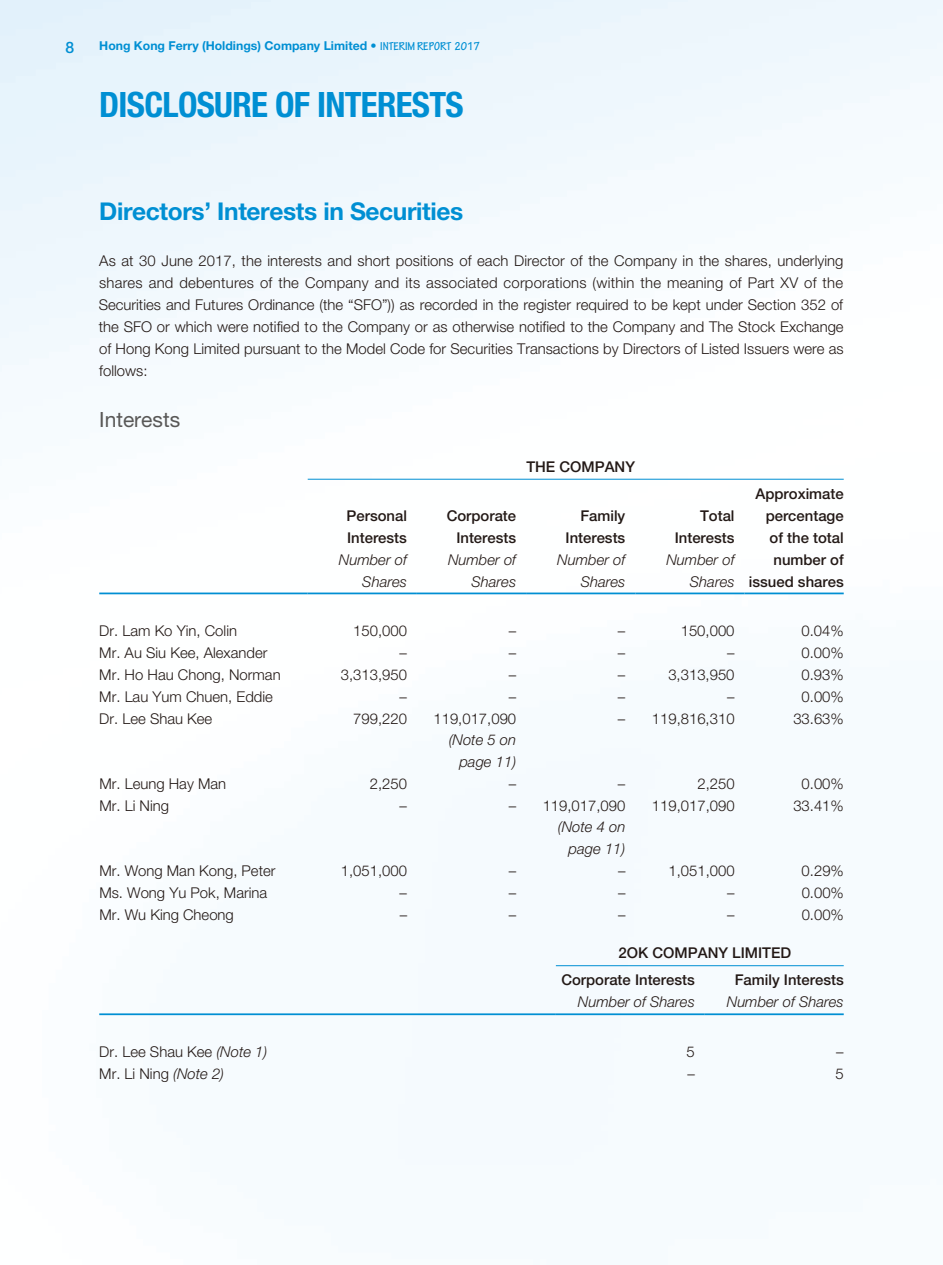
<style>
.page{position:relative;width:943px;height:1265px;background:#fff}
.page>*{position:absolute;margin:0;border:0;box-sizing:border-box;transform-origin:0 0}
.t1{font:700 condensed 35px "Helvetica Neue LT Std";letter-spacing:-.02em;color:#008fd3}
.t2{font:700 24.5px "Helvetica Neue LT Std";letter-spacing:-.015em;color:#008fd3}
.t3{font:21px "Helvetica Neue LT Std";color:#595857}
.t4{font:500 15.75px "Helvetica Neue LT Std";color:#008fd3}
.t5{font:300 14.88px/21.9px "Helvetica Neue LT Std";color:#231916;text-align:justify}
.t6{font:500 14.88px/21.9px "Helvetica Neue LT Std";color:#231916;text-align:right}
.t7{font:italic 300 14.88px/21.9px "Helvetica Neue LT Std";color:#231916;text-align:right}
.t8{font:700 12.25px "Helvetica Neue LT Std";color:#008fd3}
.s1{font-family:"Tekton Pro";font-stretch:condensed}
.s2{font-style:italic}
</style>
<div class="page">
<img style="left:0;top:0;width:943px;height:1016px">
<hr style="left:308px;top:479px;width:535px;height:1px;background:#008fd3">
<hr style="left:99px;top:593px;width:209px;height:1px;background:#008fd3">
<hr style="left:308px;top:593px;width:109px;height:1px;background:#008fd3">
<hr style="left:417px;top:593px;width:109px;height:1px;background:#008fd3">
<hr style="left:526px;top:593px;width:109px;height:1px;background:#008fd3">
<hr style="left:635px;top:593px;width:109px;height:1px;background:#008fd3">
<hr style="left:744px;top:593px;width:99px;height:1px;background:#008fd3">
<hr style="left:556px;top:965px;width:287px;height:1px;background:#008fd3">
<hr style="left:99px;top:1013px;width:457px;height:2px;background:#008fd3">
<hr style="left:556px;top:1013px;width:148px;height:2px;background:#008fd3">
<hr style="left:704px;top:1013px;width:139px;height:2px;background:#008fd3">
<p class="t4" style="left:66px;top:38px;width:10px">8</p>
<p class="t8" style="left:99px;top:38px;width:382px">Hong Kong Ferry (Holdings) Company Limited • <span class="s1">INTERIM REPORT 2017</span></p>
<h1 class="t1" style="left:99px;top:83px;width:366px">DISCLOSURE OF INTERESTS</h1>
<h2 class="t2" style="left:99px;top:196px;width:365px">Directors’ Interests in Securities</h2>
<p class="t5" style="left:99px;top:250px;width:746px">As at 30 June 2017, the interests and short positions of each Director of the Company in the shares, underlying shares and debentures of the Company and its associated corporations (within the meaning of Part XV of the Securities and Futures Ordinance (the “SFO”)) as recorded in the register required to be kept under Section 352 of the SFO or which were notified to the Company or as otherwise notified to the Company and The Stock Exchange of Hong Kong Limited pursuant to the Model Code for Securities Transactions by Directors of Listed Issuers were as follows:</p>
<h3 class="t3" style="left:99px;top:407px;width:82px">Interests</h3>
<p class="t6" style="left:526px;top:455px;width:110px">THE COMPANY</p>
<p class="t6" style="left:346px;top:504px;width:62px;text-align:left">Personal<br>Interests</p>
<p class="t6" style="left:446px;top:504px;width:71px">Corporate<br>Interests</p>
<p class="t6" style="left:565px;top:504px;width:61px">Family<br>Interests</p>
<p class="t6" style="left:674px;top:504px;width:61px">Total<br>Interests</p>
<p class="t6" style="left:765px;top:483px;width:79px;text-align:justify;text-indent:-10px">Approximate percentage of the total</p>
<p class="t7" style="left:339px;top:548px;width:70px">Number of<br>Shares</p>
<p class="t7" style="left:448px;top:548px;width:70px">Number of<br>Shares</p>
<p class="t7" style="left:557px;top:548px;width:70px">Number of<br>Shares</p>
<p class="t7" style="left:666px;top:548px;width:70px">Number of<br>Shares</p>
<p class="t6" style="left:749px;top:548px;width:96px">number of issued shares</p>
<p class="t5" style="left:99px;top:620px;width:139px">Dr. Lam Ko Yin, Colin</p>
<p class="t5" style="left:353px;top:620px;width:55px">150,000</p>
<p class="t5" style="left:508px;top:620px;width:9px">–</p>
<p class="t5" style="left:618px;top:620px;width:9px">–</p>
<p class="t5" style="left:680px;top:620px;width:55px">150,000</p>
<p class="t5" style="left:801px;top:620px;width:44px">0.04%</p>
<p class="t5" style="left:99px;top:641px;width:170px">Mr. Au Siu Kee, Alexander</p>
<p class="t5" style="left:399px;top:641px;width:9px">–</p>
<p class="t5" style="left:508px;top:641px;width:9px">–</p>
<p class="t5" style="left:618px;top:641px;width:9px">–</p>
<p class="t5" style="left:727px;top:641px;width:9px">–</p>
<p class="t5" style="left:801px;top:641px;width:44px">0.00%</p>
<p class="t5" style="left:99px;top:663px;width:183px">Mr. Ho Hau Chong, Norman</p>
<p class="t5" style="left:341px;top:663px;width:68px">3,313,950</p>
<p class="t5" style="left:508px;top:663px;width:9px">–</p>
<p class="t5" style="left:618px;top:663px;width:9px">–</p>
<p class="t5" style="left:668px;top:663px;width:68px">3,313,950</p>
<p class="t5" style="left:801px;top:663px;width:44px">0.93%</p>
<p class="t5" style="left:99px;top:685px;width:175px">Mr. Lau Yum Chuen, Eddie</p>
<p class="t5" style="left:399px;top:685px;width:9px">–</p>
<p class="t5" style="left:509px;top:685px;width:9px">–</p>
<p class="t5" style="left:618px;top:685px;width:9px">–</p>
<p class="t5" style="left:727px;top:685px;width:9px">–</p>
<p class="t5" style="left:801px;top:685px;width:44px">0.00%</p>
<p class="t5" style="left:99px;top:707px;width:114px">Dr. Lee Shau Kee</p>
<p class="t5" style="left:353px;top:707px;width:55px">799,220</p>
<p class="t5" style="left:433px;top:707px;width:84px">119,017,090</p>
<p class="t7" style="left:448px;top:728px;width:69px">(Note 5 on page 11)</p>
<p class="t5" style="left:618px;top:707px;width:118px">– 119,816,310</p>
<p class="t5" style="left:793px;top:707px;width:52px">33.63%</p>
<p class="t5" style="left:99px;top:772px;width:128px">Mr. Leung Hay Man</p>
<p class="t5" style="left:370px;top:772px;width:39px">2,250</p>
<p class="t5" style="left:509px;top:772px;width:9px">–</p>
<p class="t5" style="left:618px;top:772px;width:9px">–</p>
<p class="t5" style="left:697px;top:772px;width:39px">2,250</p>
<p class="t5" style="left:801px;top:772px;width:44px">0.00%</p>
<p class="t5" style="left:99px;top:794px;width:71px">Mr. Li Ning</p>
<p class="t5" style="left:399px;top:794px;width:9px">–</p>
<p class="t5" style="left:509px;top:794px;width:118px">– 119,017,090</p>
<p class="t7" style="left:558px;top:815px;width:69px">(Note 4 on page 11)</p>
<p class="t5" style="left:652px;top:794px;width:84px">119,017,090</p>
<p class="t5" style="left:793px;top:794px;width:52px">33.41%</p>
<p class="t5" style="left:99px;top:860px;width:178px">Mr. Wong Man Kong, Peter</p>
<p class="t5" style="left:341px;top:860px;width:68px">1,051,000</p>
<p class="t5" style="left:509px;top:860px;width:9px">–</p>
<p class="t5" style="left:618px;top:860px;width:9px">–</p>
<p class="t5" style="left:668px;top:860px;width:68px">1,051,000</p>
<p class="t5" style="left:801px;top:860px;width:44px">0.29%</p>
<p class="t5" style="left:99px;top:882px;width:169px">Ms. Wong Yu Pok, Marina</p>
<p class="t5" style="left:399px;top:882px;width:9px">–</p>
<p class="t5" style="left:509px;top:882px;width:9px">–</p>
<p class="t5" style="left:618px;top:882px;width:9px">–</p>
<p class="t5" style="left:727px;top:882px;width:9px">–</p>
<p class="t5" style="left:801px;top:882px;width:44px">0.00%</p>
<p class="t5" style="left:99px;top:903px;width:136px">Mr. Wu King Cheong</p>
<p class="t5" style="left:399px;top:903px;width:9px">–</p>
<p class="t5" style="left:509px;top:903px;width:9px">–</p>
<p class="t5" style="left:618px;top:903px;width:9px">–</p>
<p class="t5" style="left:727px;top:903px;width:9px">–</p>
<p class="t5" style="left:801px;top:903px;width:44px">0.00%</p>
<p class="t6" style="left:561px;top:939px;width:231px;line-height:27.1px;text-align:left;text-indent:57px">2OK COMPANY LIMITED<br>Corporate Interests</p>
<p class="t6" style="left:734px;top:969px;width:110px">Family Interests</p>
<p class="t7" style="left:578px;top:991px;width:118px">Number of Shares</p>
<p class="t7" style="left:726px;top:991px;width:118px">Number of Shares</p>
<p class="t5" style="left:99px;top:1040px;width:170px">Dr. Lee Shau Kee <span class="s2">(Note 1)</span></p>
<p class="t5" style="left:686px;top:1040px;width:10px">5</p>
<p class="t5" style="left:836px;top:1040px;width:9px">–</p>
<p class="t5" style="left:99px;top:1062px;width:126px">Mr. Li Ning <span class="s2">(Note 2)</span></p>
<p class="t5" style="left:687px;top:1062px;width:9px">–</p>
<p class="t5" style="left:835px;top:1062px;width:10px">5</p>
</div>
